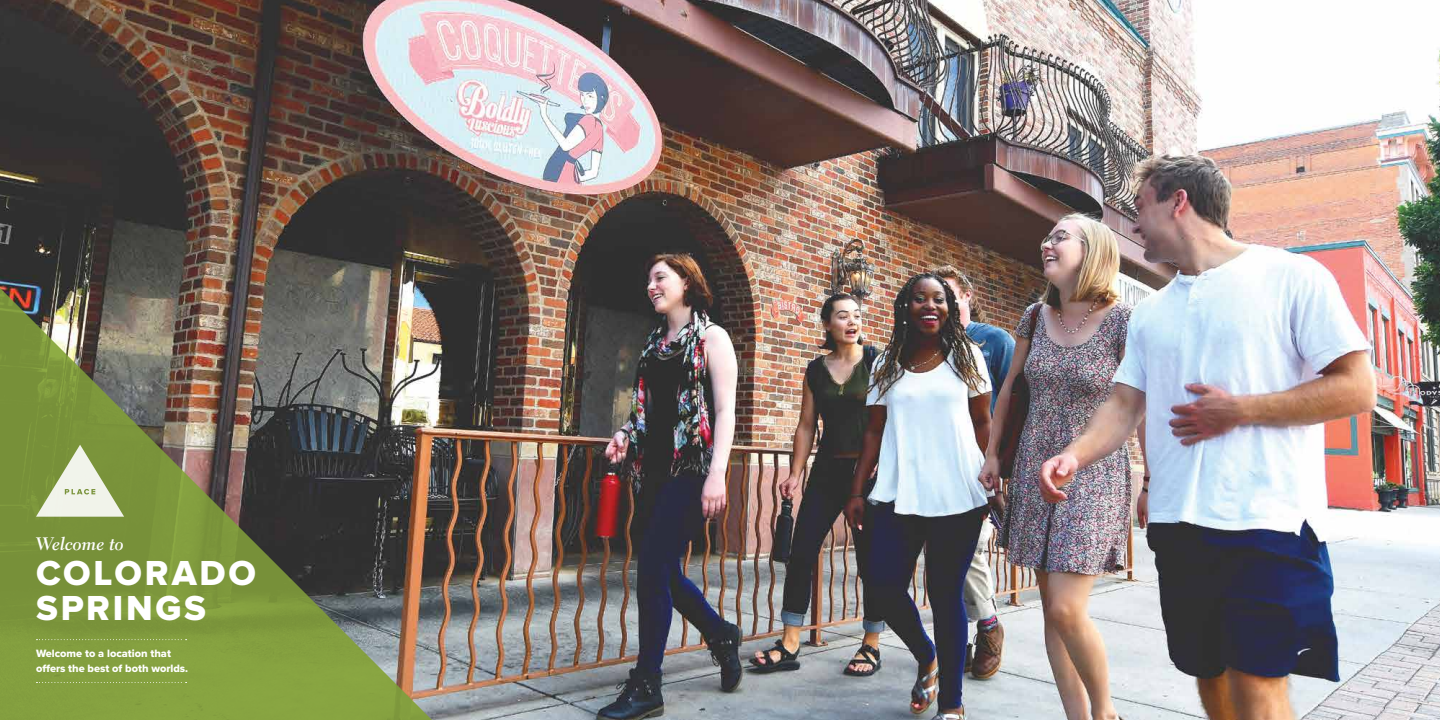
<style>
.page{position:relative;width:1440px;height:720px;background:#fff}
.page>*{position:absolute;margin:0;border:0;box-sizing:border-box;transform-origin:0 0}
.t1{font:36px/35px "Proxima Nova Extrabld";letter-spacing:.075em;color:#fff}
.t2{font:18px "Electra LT Std Bold Cursive";letter-spacing:-.01em;color:#fff}
.t3{font:11px/15px "Proxima Nova Extrabld";color:#fff}
</style>
<div class="page">
<img style="left:0;top:0;width:1440px;height:720px">
<img style="left:0;top:288px;width:432px;height:432px">
<svg style="left:36px;top:445px;width:88px;height:72px"></svg>
<svg style="left:36px;top:639px;width:151px;height:1px"></svg>
<svg style="left:36px;top:682px;width:151px;height:1px"></svg>
<h2 class="t2" style="left:36px;top:533px;width:89px">Welcome to</h2>
<h1 class="t1" style="left:36px;top:558px;width:222px">COLORADO<br>SPRINGS</h1>
<p class="t3" style="left:36px;top:646px;width:154px">Welcome to a location that offers the best of both worlds.</p>
</div>
